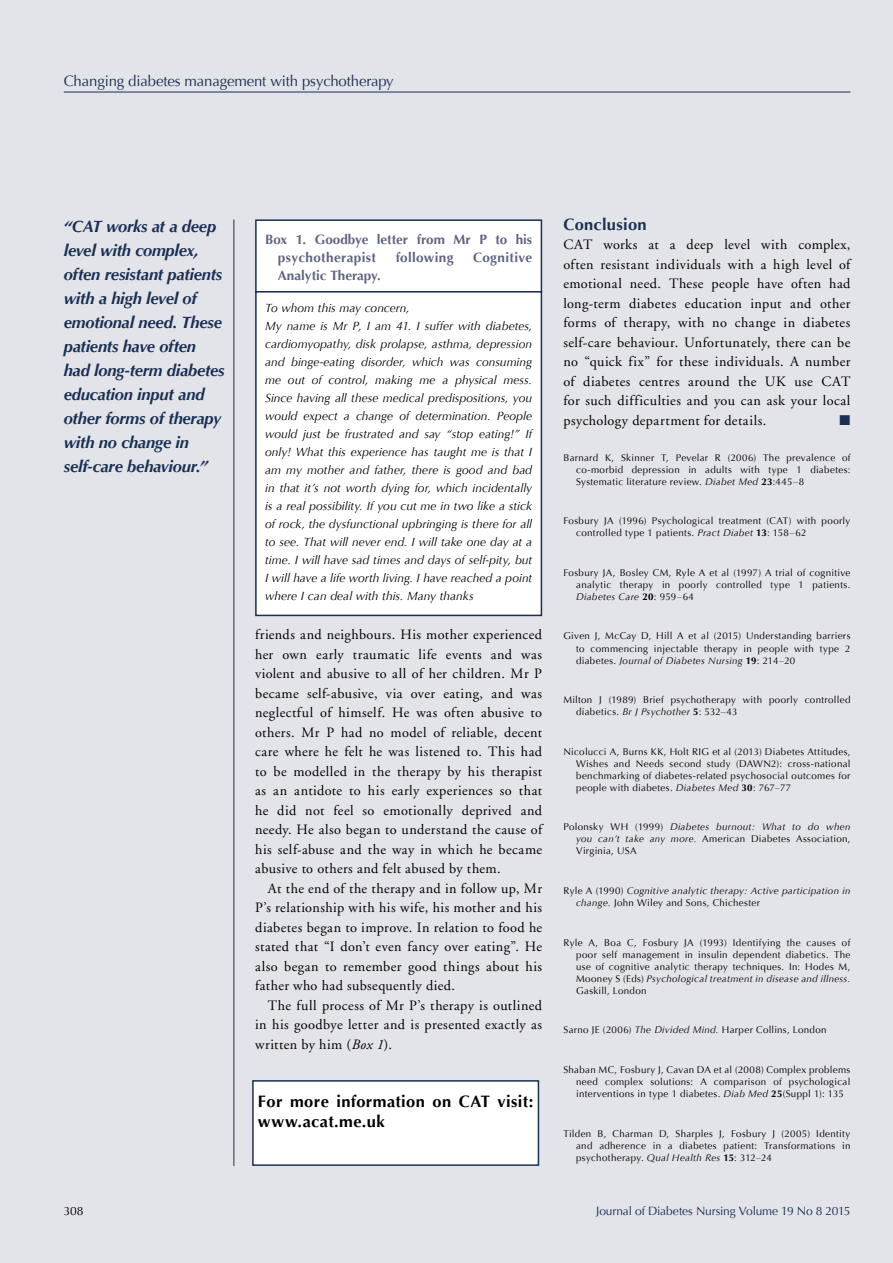
<style>
.page{position:relative;width:893px;height:1263px;background:#e3e3ea}
.page>*{position:absolute;margin:0;border:0;box-sizing:border-box;transform-origin:0 0}
.t1{font:italic 700 16.5px/24px "Optima";letter-spacing:-.015em;color:#193052}
.t2{font:700 16.5px/19.5px "Optima";letter-spacing:.025em;color:#000}
.t3{font:700 16.5px "Optima";letter-spacing:.015em;color:#193052}
.t4{font:15px "Optima";letter-spacing:-.01em;color:#193052}
.t5{font:14.25px/19.5px "Adobe Garamond";letter-spacing:.03em;color:#000;text-align:justify}
.t6{font:14.25px "Zapf Dingbats ITC";color:#193052}
.t7{font:700 13.5px/18px "Optima";letter-spacing:.005em;color:#5e6380}
.t8{font:700 13.5px "Optima";letter-spacing:.025em;color:#5e6380}
.t9{font:italic 12px/18px "Optima";color:#000}
.t10{font:12px "Optima";letter-spacing:-.015em;color:#193052}
.t11{font:12px "Optima";color:#000}
.t12{font:9.75px/12px "Optima";letter-spacing:.035em;color:#000;text-align:justify}
.t13{font:italic 9.75px/12px "Optima";letter-spacing:.03em;color:#000}
.s1{font-style:italic}
.s2{font-weight:700}
.s3{font-style:normal}
</style>
<div class="page">
<hr style="left:64px;top:92px;width:786px;height:1px;background:#193052">
<hr style="left:233px;top:219px;width:1px;height:947px;background:#193052">
<div style="left:256px;top:220px;width:285px;height:72px;background:#fff"></div>
<div style="left:255px;top:219px;width:287px;height:74px;border:2px solid #193052"></div>
<div style="left:256px;top:292px;width:285px;height:323px;background:#fff"></div>
<div style="left:255px;top:291px;width:287px;height:325px;border:2px solid #193052"></div>
<div style="left:253px;top:1081px;width:285px;height:84px;background:#fff"></div>
<div style="left:252px;top:1080px;width:287px;height:86px;border:2px solid #193052"></div>
<h2 class="t4" style="left:64px;top:72px;width:331px">Changing diabetes management with psychotherapy</h2>
<h1 class="t1" style="left:64px;top:214px;width:162px">“CAT works at a deep level with complex, often resistant patients with a high level of emotional need. These patients have often had long-term diabetes education input and other forms of therapy with no change in self-care behaviour.”</h1>
<h3 class="t7" style="left:278px;top:231px;width:256px;text-indent:-13px">Box 1. Goodbye letter from Mr P to his psychotherapist</h3>
<h3 class="t8" style="left:396px;top:250px;width:59px">following</h3>
<h3 class="t8" style="left:473px;top:250px;width:61px">Cognitive</h3>
<h3 class="t7" style="left:278px;top:267px;width:104px">Analytic Therapy.</h3>
<p class="t9" style="left:265px;top:299px;width:269px">To whom this may concern,<br>My name is Mr P, I am 41. I suffer with diabetes, cardiomyopathy, disk prolapse, asthma, depression and binge-eating disorder, which was consuming me out of control, making me a physical mess.<br>Since having all these medical predispositions, you would expect a change of determination. People would just be frustrated and say “stop eating!” If only! What this experience has taught me is that I am my mother and father, there is good and bad in that it’s not worth dying for, which incidentally is a real possibility. If you cut me in two like a stick of rock, the dysfunctional upbringing is there for all to see. That will never end. I will take one day at a time. I will have sad times and days of self-pity, but I will have a life worth living. I have reached a point where I can deal with this. Many thanks</p>
<p class="t5" style="left:255px;top:625px;width:289px">friends and neighbours. His mother experienced her own early traumatic life events and was violent and abusive to all of her children. Mr P became self-abusive, via over eating, and was neglectful of himself. He was often abusive to others. Mr P had no model of reliable, decent care where he felt he was listened to. This had to be modelled in the therapy by his therapist as an antidote to his early experiences so that he did not feel so emotionally deprived and needy. He also began to understand the cause of his self-abuse and the way in which he became abusive to others and felt abused by them.</p>
<p class="t5" style="left:255px;top:879px;width:289px;text-indent:13px">At the end of the therapy and in follow up, Mr P’s relationship with his wife, his mother and his diabetes began to improve. In relation to food he stated that “I don’t even fancy over eating”. He also began to remember good things about his father who had subsequently died.</p>
<h3 class="t5" style="left:255px;top:995px;width:289px;text-indent:13px">The full process of Mr P’s therapy is outlined in his goodbye letter and is presented exactly as written by him (<span class="s1">Box 1</span>).</h3>
<h1 class="t2" style="left:258px;top:1092px;width:277px">For more information on CAT visit: www.acat.me.uk</h1>
<h1 class="t3" style="left:563px;top:214px;width:85px">Conclusion</h1>
<p class="t5" style="left:563px;top:235px;width:289px">CAT works at a deep level with complex, often resistant individuals with a high level of emotional need. These people have often had long-term diabetes education input and other forms of therapy, with no change in diabetes self-care behaviour. Unfortunately, there can be no “quick fix” for these individuals. A number of diabetes centres around the UK use CAT for such difficulties and you can ask your local psychology department for details.</p>
<h3 class="t6" style="left:840px;top:413px;width:12px">■</h3>
<p class="t12" style="left:576px;top:451px;width:276px;text-indent:-13px">Barnard K, Skinner T, Pevelar R (2006) The prevalence of co-morbid depression in adults with type 1 diabetes:<br>Systematic literature review. <span class="s1">Diabet Med</span> <span class="s2">23</span>:445–8</p>
<p class="t12" style="left:576px;top:515px;width:276px;text-indent:-13px">Fosbury JA (1996) Psychological treatment (CAT) with poorly controlled type 1 patients. <span class="s1">Pract Diabet</span> <span class="s2">13</span>: 158–62</p>
<p class="t12" style="left:576px;top:567px;width:276px;text-indent:-13px">Fosbury JA, Bosley CM, Ryle A et al (1997) A trial of cognitive analytic therapy in poorly controlled type 1 patients.<br><span class="s1">Diabetes Care</span> <span class="s2">20</span>: 959–64</p>
<p class="t12" style="left:576px;top:630px;width:276px;text-indent:-13px">Given J, McCay D, Hill A et al (2015) Understanding barriers to commencing injectable therapy in people with type 2 diabetes. <span class="s1">Journal of Diabetes Nursing</span> <span class="s2">19</span>: 214–20</p>
<p class="t12" style="left:576px;top:694px;width:276px;text-indent:-13px">Milton J (1989) Brief psychotherapy with poorly controlled diabetics. <span class="s1">Br J Psychother</span> <span class="s2">5</span>: 532–43</p>
<p class="t12" style="left:576px;top:746px;width:276px;text-indent:-13px">Nicolucci A, Burns KK, Holt RIG et al (2013) Diabetes Attitudes, Wishes and Needs second study (DAWN2): cross-national benchmarking of diabetes-related psychosocial outcomes for people with diabetes. <span class="s1">Diabetes Med</span> <span class="s2">30</span>: 767–77</p>
<p class="t12" style="left:576px;top:821px;width:276px;text-indent:-13px">Polonsky WH (1999) <span class="s1">Diabetes burnout: What to do when you can’t take any more.</span> American Diabetes Association, Virginia, USA</p>
<p class="t13" style="left:576px;top:885px;width:276px;text-indent:-13px"><span class="s3">Ryle A (1990)</span> Cognitive analytic therapy: Active participation in change. <span class="s3">John Wiley and Sons, Chichester</span></p>
<p class="t12" style="left:576px;top:936px;width:276px;text-indent:-13px">Ryle A, Boa C, Fosbury JA (1993) Identifying the causes of poor self management in insulin dependent diabetics. The use of cognitive analytic therapy techniques. In: Hodes M, Mooney S (Eds) <span class="s1">Psychological treatment in disease and illness.<br></span>Gaskill, London</p>
<p class="t12" style="left:563px;top:1024px;width:265px">Sarno JE (2006) <span class="s1">The Divided Mind.</span> Harper Collins, London</p>
<p class="t12" style="left:576px;top:1064px;width:276px;text-indent:-13px">Shaban MC, Fosbury J, Cavan DA et al (2008) Complex problems need complex solutions: A comparison of psychological interventions in type 1 diabetes. <span class="s1">Diab Med</span> <span class="s2">25</span>(Suppl 1): 135</p>
<p class="t12" style="left:576px;top:1127px;width:276px;text-indent:-13px">Tilden B, Charman D, Sharples J, Fosbury J (2005) Identity and adherence in a diabetes patient: Transformations in psychotherapy. <span class="s1">Qual Health Res</span> <span class="s2">15</span>: 312–24</p>
<p class="t11" style="left:64px;top:1204px;width:21px">308</p>
<p class="t10" style="left:596px;top:1204px;width:256px">Journal of Diabetes Nursing Volume 19 No 8 2015</p>
</div>
